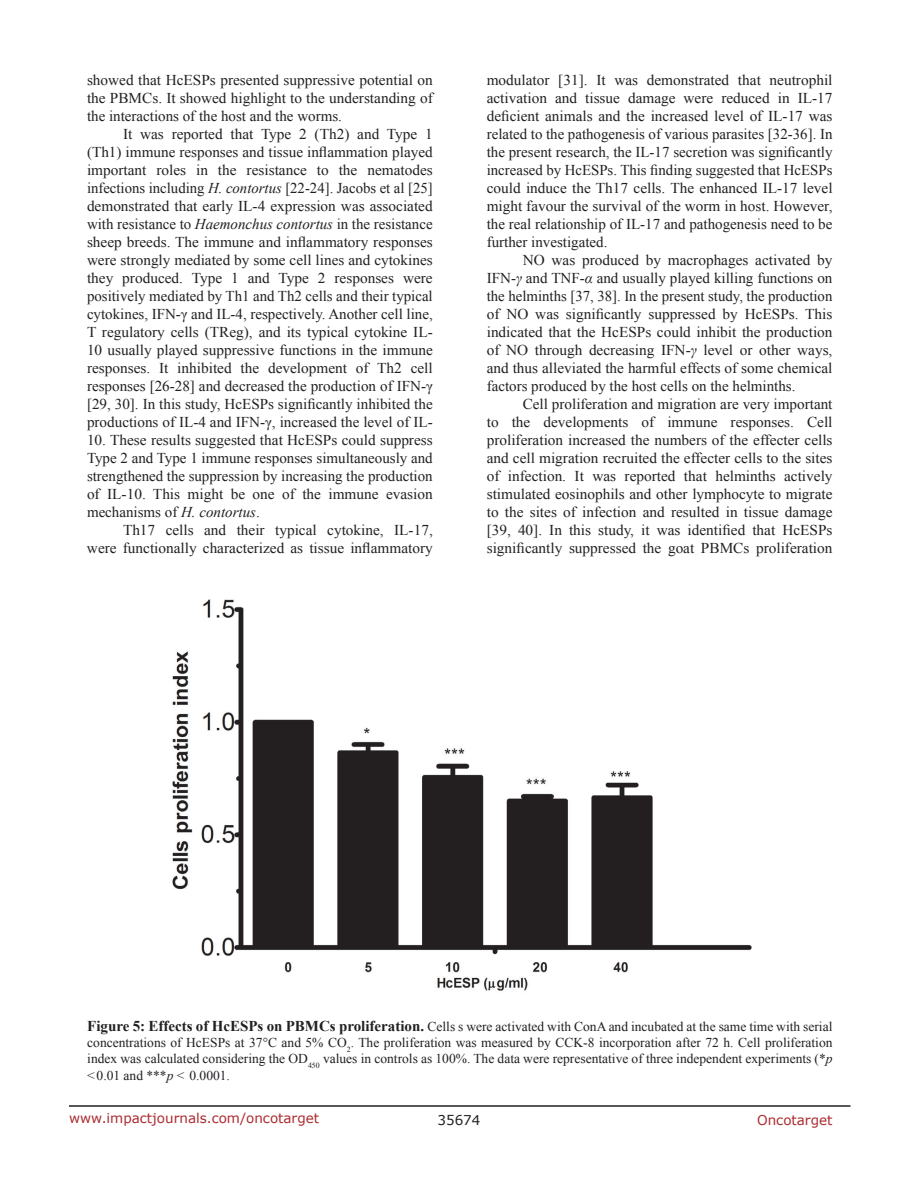
<style>
.page{position:relative;width:918px;height:1188px;background:#fff}
.page>*{position:absolute;margin:0;border:0;box-sizing:border-box;transform-origin:0 0}
.t1{font:15px/18px "Times New Roman";color:#221f22;text-align:justify}
.t2{font:13.5px/16.2px "Times New Roman";color:#221f22;text-align:justify}
.t3{font:13.5px "Verdana";color:#ac2b31}
.t4{font:13.5px "Verdana";color:#221f22}
.s1{font-style:italic}
.s2{font-weight:700;font-size:15px}
</style>
<div class="page">
<hr style="left:69px;top:1105px;width:781px;height:2px;background:#231f20">
<img style="left:172px;top:599px;width:580px;height:392px">
<p class="t1" style="left:87px;top:71px;width:347px">showed that HcESPs presented suppressive potential on the PBMCs. It showed highlight to the understanding of the interactions of the host and the worms.</p>
<p class="t1" style="left:87px;top:125px;width:347px;text-indent:36px">It was reported that Type 2 (Th2) and Type 1 (Th1) immune responses and tissue inflammation played important roles in the resistance to the nematodes infections including <span class="s1">H. contortus</span> [22-24]. Jacobs et al [25] demonstrated that early IL-4 expression was associated with resistance to <span class="s1">Haemonchus contortus</span> in the resistance sheep breeds. The immune and inflammatory responses were strongly mediated by some cell lines and cytokines they produced. Type 1 and Type 2 responses were positively mediated by Th1 and Th2 cells and their typical cytokines, IFN-γ and IL-4, respectively. Another cell line, T regulatory cells (TReg), and its typical cytokine IL-10 usually played suppressive functions in the immune responses. It inhibited the development of Th2 cell responses [26-28] and decreased the production of IFN-γ [29, 30]. In this study, HcESPs significantly inhibited the productions of IL-4 and IFN-γ, increased the level of IL-</p>
<p class="t1" style="left:87px;top:431px;width:347px">10. These results suggested that HcESPs could suppress Type 2 and Type 1 immune responses simultaneously and strengthened the suppression by increasing the production of IL-10. This might be one of the immune evasion mechanisms of <span class="s1">H. contortus</span>.</p>
<p class="t1" style="left:87px;top:521px;width:347px;text-align:right">Th17 cells and their typical cytokine, IL-17,<br>were functionally characterized as tissue inflammatory</p>
<p class="t1" style="left:487px;top:71px;width:347px">modulator [31]. It was demonstrated that neutrophil activation and tissue damage were reduced in IL-17 deficient animals and the increased level of IL-17 was related to the pathogenesis of various parasites [32-36]. In the present research, the IL-17 secretion was significantly increased by HcESPs. This finding suggested that HcESPs could induce the Th17 cells. The enhanced IL-17 level might favour the survival of the worm in host. However, the real relationship of IL-17 and pathogenesis need to be further investigated.</p>
<p class="t1" style="left:487px;top:251px;width:347px;text-indent:36px">NO was produced by macrophages activated by IFN-<span class="s1">γ</span> and TNF-<span class="s1">α</span> and usually played killing functions on the helminths [37, 38]. In the present study, the production of NO was significantly suppressed by HcESPs. This indicated that the HcESPs could inhibit the production of NO through decreasing IFN-<span class="s1">γ</span> level or other ways, and thus alleviated the harmful effects of some chemical factors produced by the host cells on the helminths.</p>
<p class="t1" style="left:487px;top:395px;width:347px;text-indent:36px">Cell proliferation and migration are very important to the developments of immune responses. Cell proliferation increased the numbers of the effecter cells and cell migration recruited the effecter cells to the sites of infection. It was reported that helminths actively stimulated eosinophils and other lymphocyte to migrate to the sites of infection and resulted in tissue damage [39, 40]. In this study, it was identified that HcESPs significantly suppressed the goat PBMCs proliferation</p>
<p class="t2" style="left:87px;top:1018px;width:747px"><span class="s2">Figure 5: Effects of HcESPs on PBMCs proliferation.</span> Cells s were activated with ConA and incubated at the same time with serial concentrations of HcESPs at 37°C and 5% CO<sub>2</sub>. The proliferation was measured by CCK-8 incorporation after 72 h. Cell proliferation index was calculated considering the OD<sub>450</sub> values in controls as 100%. The data were representative of three independent experiments (*<span class="s1">p </span>&lt;0.01 and ***<span class="s1">p</span> &lt; 0.0001.</p>
<p class="t3" style="left:69px;top:1109px;width:252px">www.impactjournals.com/oncotarget</p>
<p class="t4" style="left:438px;top:1111px;width:44px">35674</p>
<p class="t3" style="left:757px;top:1111px;width:77px">Oncotarget</p>
</div>
